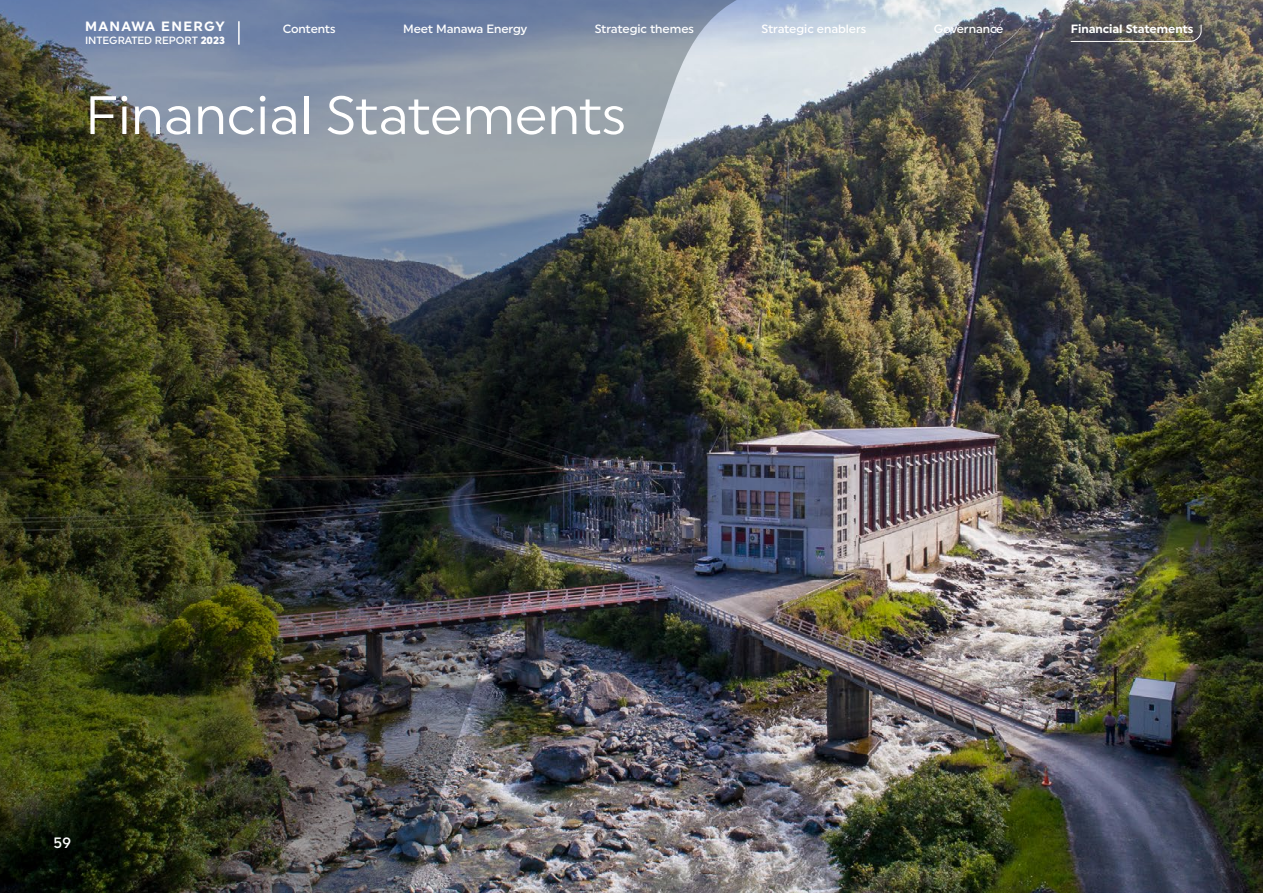
<style>
.page{position:relative;width:1263px;height:893px;background:#fff}
.page>*{position:absolute;margin:0;border:0;box-sizing:border-box;transform-origin:0 0}
.t1{font:54px "Uniform";letter-spacing:-.005em;color:#fff}
.t2{font:500 15px "Uniform";color:#fff}
.t3{font:700 13.5px "Uniform";letter-spacing:.1em;color:#fff}
.t4{font:500 12px "Uniform";letter-spacing:-.005em;color:#fff}
.t5{font:700 12px "Uniform";letter-spacing:-.005em;color:#fff}
.t6{font:500 10.5px "Uniform";letter-spacing:-.005em;color:#fff}
.s1{font-weight:900}
</style>
<div class="page">
<img style="left:773px;top:0;width:490px;height:893px">
<img style="left:0;top:0;width:773px;height:893px">
<svg style="left:1070px;top:24px;width:132px;height:18px;background:#6b6761"></svg>
<hr style="left:238px;top:21px;width:2px;height:24px;background:#fff">
<p class="t3" style="left:85px;top:19px;width:141px">MANAWA ENERGY</p>
<p class="t4" style="left:283px;top:22px;width:54px">Contents</p>
<p class="t4" style="left:403px;top:22px;width:126px">Meet Manawa Energy</p>
<p class="t4" style="left:595px;top:22px;width:101px">Strategic themes</p>
<p class="t4" style="left:761px;top:22px;width:106px">Strategic enablers</p>
<p class="t4" style="left:934px;top:22px;width:71px">Governance</p>
<p class="t5" style="left:1071px;top:22px;width:124px">Financial Statements</p>
<p class="t6" style="left:85px;top:34px;width:141px">INTEGRATED REPORT <span class="s1">2023</span></p>
<h1 class="t1" style="left:85px;top:83px;width:543px">Financial Statements</h1>
<p class="t2" style="left:53px;top:834px;width:19px">59</p>
</div>
